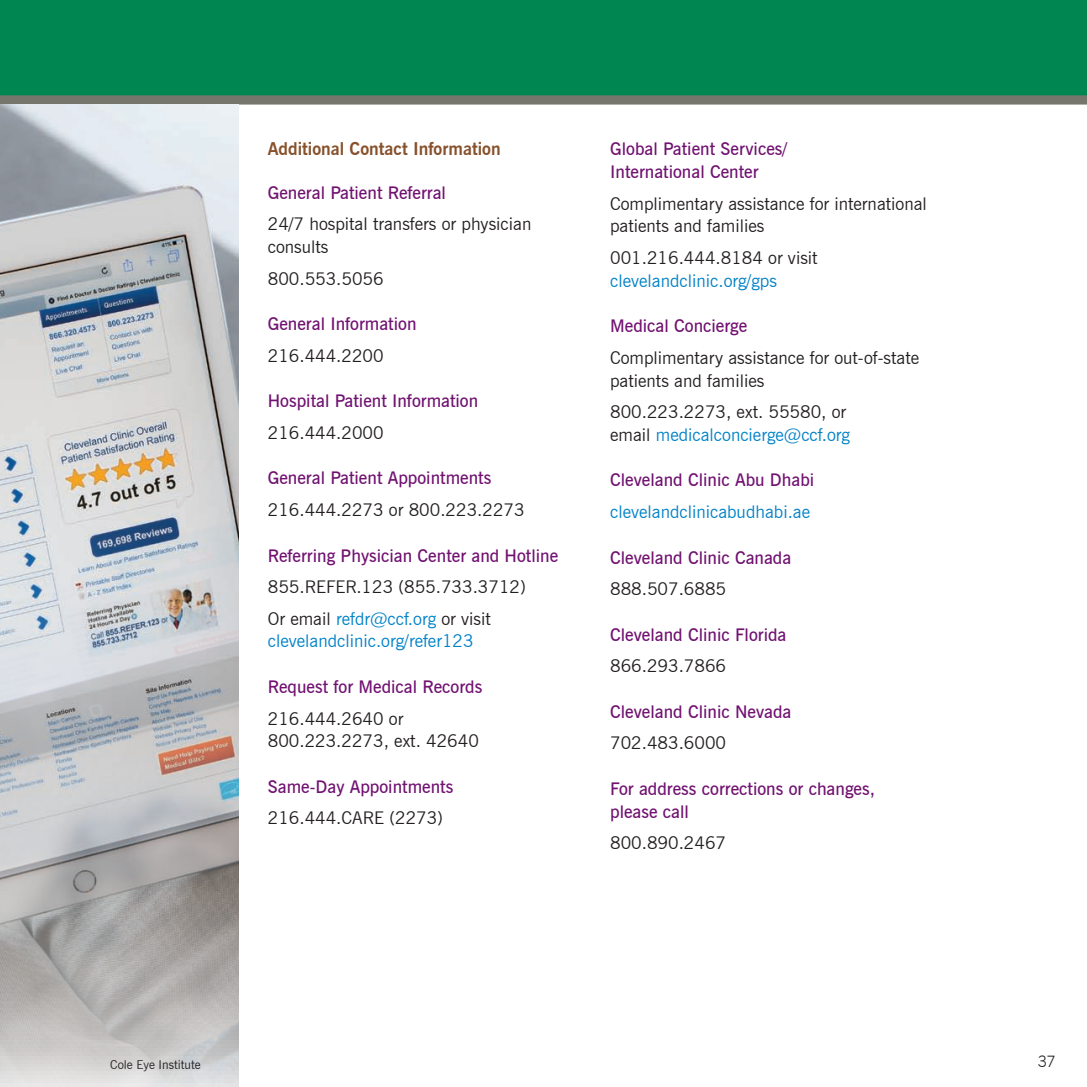
<style>
.page{position:relative;width:1087px;height:1087px;background:#fff}
.page>*{position:absolute;margin:0;border:0;box-sizing:border-box;transform-origin:0 0}
.t1{font:17.5px/22.8px "News Gothic BT";color:#231f20}
.t2{font:600 17.5px/22.8px "News Gothic BT";color:#711271}
.t3{font:17.5px "News Gothic BT";color:#0082c8}
.t4{font:700 17.5px "News Gothic BT";color:#87512b}
.t5{font:300 15.75px "News Gothic BT";color:#231f20}
.t6{font:12.25px "News Gothic BT";color:#231f20}
.s1{color:#0082c8}
</style>
<div class="page">
<div style="left:0;top:0;width:1087px;height:100px;background:#008751"></div>
<div style="left:0;top:96px;width:1087px;height:8px;background:#77766c"></div>
<img style="left:0;top:104px;width:239px;height:983px">
<p class="t4" style="left:268px;top:138px;width:234px">Additional Contact Information</p>
<p class="t2" style="left:268px;top:181px;width:180px">General Patient Referral</p>
<p class="t1" style="left:268px;top:213px;width:265px">24/7 hospital transfers or physician consults</p>
<p class="t1" style="left:268px;top:267px;width:117px">800.553.5056</p>
<p class="t2" style="left:268px;top:312px;width:150px">General Information</p>
<p class="t1" style="left:268px;top:344px;width:117px">216.444.2200</p>
<p class="t2" style="left:268px;top:390px;width:212px">Hospital Patient Information</p>
<p class="t1" style="left:268px;top:421px;width:117px">216.444.2000</p>
<p class="t2" style="left:268px;top:467px;width:225px">General Patient Appointments</p>
<p class="t1" style="left:268px;top:498px;width:258px">216.444.2273 or 800.223.2273</p>
<p class="t2" style="left:268px;top:544px;width:292px">Referring Physician Center and Hotline</p>
<p class="t1" style="left:268px;top:571px;width:260px;line-height:31.5px">855.REFER.123 (855.733.3712)<br>Or email <span class="s1">refdr@ccf.org</span> or visit</p>
<p class="t3" style="left:268px;top:630px;width:207px">clevelandclinic.org/refer123</p>
<p class="t2" style="left:268px;top:675px;width:216px">Request for Medical Records</p>
<p class="t1" style="left:268px;top:707px;width:213px">216.444.2640 or<br>800.223.2273, ext. 42640</p>
<p class="t2" style="left:268px;top:775px;width:187px">Same-Day Appointments</p>
<p class="t1" style="left:268px;top:806px;width:177px">216.444.CARE (2273)</p>
<p class="t2" style="left:610px;top:138px;width:179px">Global Patient Services/<br>International Center</p>
<p class="t1" style="left:610px;top:192px;width:318px">Complimentary assistance for international patients and families</p>
<p class="t1" style="left:610px;top:246px;width:209px">001.216.444.8184 or visit</p>
<p class="t3" style="left:610px;top:270px;width:168px">clevelandclinic.org/gps</p>
<p class="t2" style="left:610px;top:314px;width:139px">Medical Concierge</p>
<p class="t1" style="left:610px;top:346px;width:310px">Complimentary assistance for out-of-state patients and families</p>
<p class="t1" style="left:610px;top:400px;width:241px">800.223.2273, ext. 55580, or email <span class="s1">medicalconcierge@ccf.org</span></p>
<p class="t2" style="left:610px;top:469px;width:206px">Cleveland Clinic Abu Dhabi</p>
<p class="t3" style="left:610px;top:501px;width:201px">clevelandclinicabudhabi.ae</p>
<p class="t2" style="left:610px;top:546px;width:183px">Cleveland Clinic Canada</p>
<p class="t1" style="left:610px;top:577px;width:117px">888.507.6885</p>
<p class="t2" style="left:610px;top:623px;width:178px">Cleveland Clinic Florida</p>
<p class="t1" style="left:610px;top:654px;width:117px">866.293.7866</p>
<p class="t2" style="left:610px;top:700px;width:183px">Cleveland Clinic Nevada</p>
<p class="t1" style="left:610px;top:731px;width:117px">702.483.6000</p>
<p class="t2" style="left:610px;top:777px;width:266px">For address corrections or changes, please call</p>
<p class="t1" style="left:610px;top:831px;width:117px">800.890.2467</p>
<p class="t6" style="left:110px;top:1057px;width:92px">Cole Eye Institute</p>
<p class="t5" style="left:1037px;top:1051px;width:20px">37</p>
</div>
